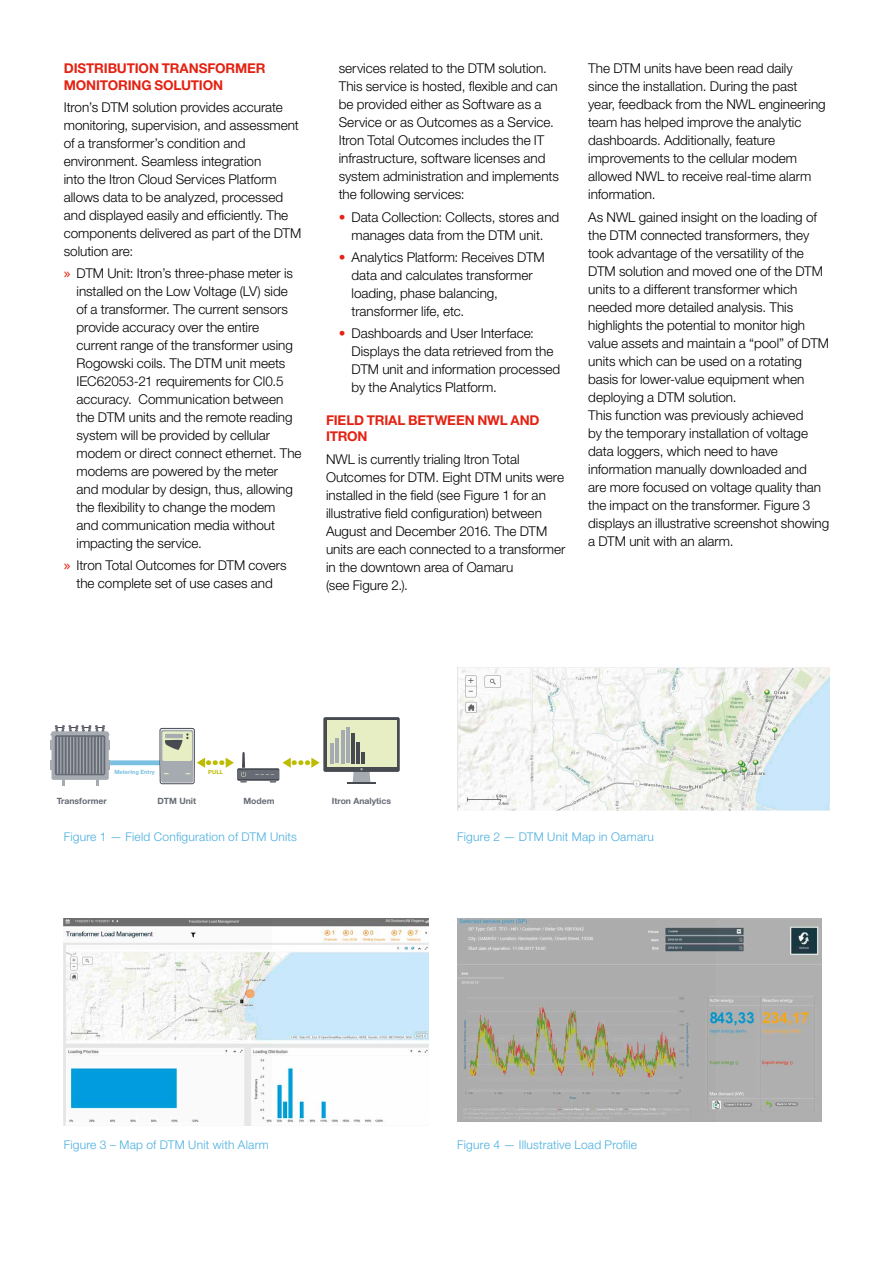
<style>
.page{position:relative;width:893px;height:1263px;background:#fff}
.page>*{position:absolute;margin:0;border:0;box-sizing:border-box;transform-origin:0 0}
.t1{font:300 13.5px/18px "Helvetica Neue LT Std";color:#000}
.t2{font:700 13.5px/16.2px "Helvetica Neue LT Std";letter-spacing:-.01em;color:#e42212}
.t3{font:300 12px "Helvetica Neue LT Std";letter-spacing:.02em;color:#49aedf}
.t4{font:700 8.7px "Helvetica Neue LT Std";color:#676b75}
.t5{font:700 5.7px "Helvetica Neue LT Std";color:#7ac0e2}
.t6{font:700 5.7px "Helvetica Neue LT Std";color:#bcbd00}
.s1{font-family:"Lucida Grande";font-weight:400;color:#e42212}
.s2{font-weight:700;color:#e42212}
</style>
<div class="page">
<img style="left:457px;top:667px;width:372px;height:144px">
<div style="left:107px;top:760px;width:54px;height:5px;background:#7ac0e2"></div>
<div style="left:160px;top:728px;width:34px;height:56px;background:#b6bbbf;border-radius:2px"></div>
<div style="left:160px;top:728px;width:35px;height:56px;border:1px solid #474a51;border-radius:2px"></div>
<div style="left:161px;top:730px;width:32px;height:53px;background:#a5abb1;border-radius:2px"></div>
<div style="left:162px;top:731px;width:30px;height:30px;background:#e7eec3;border-radius:2px"></div>
<svg style="left:165px;top:733px;width:24px;height:17px"></svg>
<div style="left:237px;top:768px;width:42px;height:13px;background:#474a51;border-radius:2px"></div>
<div style="left:238px;top:770px;width:41px;height:9px;background:#676b75"></div>
<svg style="left:240px;top:752px;width:7px;height:30px"></svg>
<svg style="left:255px;top:774px;width:19px;height:1px"></svg>
<svg style="left:52px;top:732px;width:57px;height:48px"></svg>
<svg style="left:55px;top:735px;width:50px;height:40px"></svg>
<hr style="left:57px;top:737px;width:1px;height:37px;background:#a5abb1">
<hr style="left:60px;top:737px;width:1px;height:37px;background:#a5abb1">
<hr style="left:63px;top:737px;width:2px;height:37px;background:#a5abb1">
<hr style="left:67px;top:737px;width:1px;height:37px;background:#a5abb1">
<hr style="left:70px;top:737px;width:1px;height:37px;background:#a5abb1">
<hr style="left:73px;top:737px;width:1px;height:37px;background:#a5abb1">
<hr style="left:76px;top:737px;width:2px;height:37px;background:#a5abb1">
<hr style="left:80px;top:737px;width:1px;height:37px;background:#a5abb1">
<hr style="left:83px;top:737px;width:1px;height:37px;background:#a5abb1">
<hr style="left:86px;top:737px;width:1px;height:37px;background:#a5abb1">
<hr style="left:89px;top:737px;width:2px;height:37px;background:#a5abb1">
<hr style="left:93px;top:737px;width:1px;height:37px;background:#a5abb1">
<hr style="left:96px;top:737px;width:1px;height:37px;background:#a5abb1">
<hr style="left:99px;top:737px;width:1px;height:37px;background:#a5abb1">
<hr style="left:102px;top:737px;width:2px;height:37px;background:#a5abb1">
<svg style="left:107px;top:760px;width:3px;height:10px"></svg>
<svg style="left:50px;top:725px;width:60px;height:25px"></svg>
<svg style="left:50px;top:760px;width:3px;height:10px"></svg>
<svg style="left:62px;top:776px;width:3px;height:10px"></svg>
<svg style="left:96px;top:776px;width:3px;height:10px"></svg>
<div style="left:323px;top:717px;width:77px;height:55px;background:linear-gradient(to right,#474a51,#474a51);border-radius:2px"></div>
<div style="left:327px;top:720px;width:69px;height:46px;background:#e7eec3"></div>
<hr style="left:347px;top:782px;width:29px;height:2px;background:#474a51">
<svg style="left:353px;top:768px;width:17px;height:14px"></svg>
<hr style="left:330px;top:743px;width:4px;height:20px;background:#a5abb1">
<hr style="left:335px;top:738px;width:4px;height:25px;background:#a5abb1">
<hr style="left:341px;top:730px;width:3px;height:33px;background:#a5abb1">
<hr style="left:346px;top:727px;width:4px;height:36px;background:#a5abb1">
<hr style="left:351px;top:733px;width:4px;height:30px;background:#474a51">
<hr style="left:356px;top:742px;width:4px;height:21px;background:#474a51">
<hr style="left:361px;top:752px;width:4px;height:11px;background:#474a51">
<svg style="left:197px;top:758px;width:37px;height:10px"></svg>
<svg style="left:282px;top:758px;width:38px;height:10px"></svg>
<img style="left:64px;top:918px;width:365px;height:208px">
<img style="left:457px;top:918px;width:365px;height:204px">
<p class="t2" style="left:64px;top:60px;width:203px">DISTRIBUTION TRANSFORMER<br>MONITORING SOLUTION</p>
<p class="t1" style="left:64px;top:98px;width:239px">Itron’s DTM solution provides accurate monitoring, supervision, and assessment of a transformer’s condition and environment. Seamless integration<br>into the Itron Cloud Services Platform allows data to be analyzed, processed and displayed easily and efficiently. The components delivered as part of the DTM solution are:</p>
<p class="t1" style="left:77px;top:264px;width:227px;text-indent:-13px"><span class="s1">»</span> DTM Unit: Itron’s three-phase meter is installed on the Low Voltage (LV) side of a transformer. The current sensors provide accuracy over the entire current range of the transformer using Rogowski coils. The DTM unit meets IEC62053-21 requirements for Cl0.5 accuracy. Communication between the DTM units and the remote reading system will be provided by cellular modem or direct connect ethernet. The modems are powered by the meter and modular by design, thus, allowing the flexibility to change the modem<br>and communication media without impacting the service.</p>
<p class="t1" style="left:64px;top:556px;width:224px;text-align:center"><span class="s1">»</span> Itron Total Outcomes for DTM covers the complete set of use cases and</p>
<p class="t1" style="left:339px;top:59px;width:222px">services related to the DTM solution.<br>This service is hosted, flexible and can be provided either as Software as a Service or as Outcomes as a Service.<br>Itron Total Outcomes includes the IT infrastructure, software licenses and system administration and implements the following services:</p>
<p class="t1" style="left:339px;top:207px;width:222px;text-align:center"><span class="s2">•</span> Data Collection: Collects, stores and manages data from the DTM unit.</p>
<p class="t1" style="left:352px;top:248px;width:195px;text-indent:-13px"><span class="s2">•</span> Analytics Platform: Receives DTM data and calculates transformer loading, phase balancing, transformer life, etc.</p>
<p class="t1" style="left:352px;top:324px;width:210px;text-indent:-13px"><span class="s2">•</span> Dashboards and User Interface:<br>Displays the data retrieved from the DTM unit and information processed by the Analytics Platform.</p>
<p class="t2" style="left:326px;top:412px;width:215px">FIELD TRIAL BETWEEN NWL AND<br>ITRON</p>
<p class="t1" style="left:326px;top:450px;width:241px">NWL is currently trialing Itron Total Outcomes for DTM. Eight DTM units were installed in the field (see Figure 1 for an illustrative field configuration) between August and December 2016. The DTM units are each connected to a transformer in the downtown area of Oamaru<br>(see Figure 2.).</p>
<p class="t1" style="left:588px;top:59px;width:239px">The DTM units have been read daily since the installation. During the past year, feedback from the NWL engineering team has helped improve the analytic dashboards. Additionally, feature improvements to the cellular modem allowed NWL to receive real-time alarm information.</p>
<p class="t1" style="left:588px;top:208px;width:242px">As NWL gained insight on the loading of the DTM connected transformers, they took advantage of the versatility of the DTM solution and moved one of the DTM units to a different transformer which needed more detailed analysis. This highlights the potential to monitor high value assets and maintain a “pool” of DTM units which can be used on a rotating basis for lower-value equipment when deploying a DTM solution.<br>This function was previously achieved<br>by the temporary installation of voltage data loggers, which need to have information manually downloaded and<br>are more focused on voltage quality than the impact on the transformer. Figure 3 displays an illustrative screenshot showing a DTM unit with an alarm.</p>
<p class="t5" style="left:114px;top:768px;width:42px">Metering Entry</p>
<p class="t6" style="left:208px;top:768px;width:16px">PULL</p>
<p class="t4" style="left:158px;top:795px;width:40px">DTM Unit</p>
<p class="t4" style="left:243px;top:795px;width:33px">Modem</p>
<p class="t4" style="left:332px;top:795px;width:61px">Itron Analytics</p>
<p class="t4" style="left:57px;top:795px;width:52px">Transformer</p>
<p class="t3" style="left:64px;top:829px;width:235px">Figure 1 — Field Configuration of DTM Units</p>
<p class="t3" style="left:457px;top:829px;width:198px">Figure 2 — DTM Unit Map in Oamaru</p>
<p class="t3" style="left:64px;top:1137px;width:206px">Figure 3 – Map of DTM Unit with Alarm</p>
<p class="t3" style="left:457px;top:1137px;width:182px">Figure 4 — Illustrative Load Profile</p>
</div>
